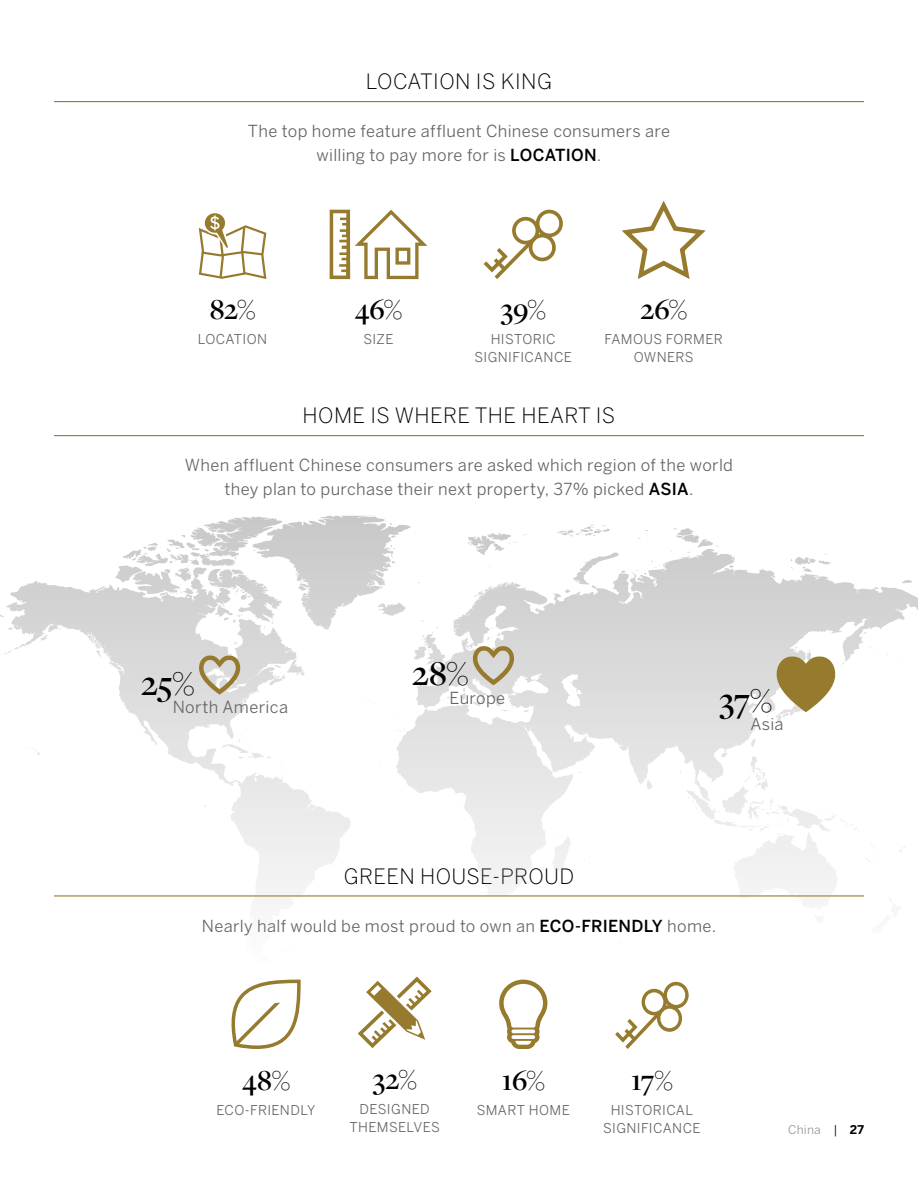
<style>
.page{position:relative;width:918px;height:1188px;background:#fff}
.page>*{position:absolute;margin:0;border:0;box-sizing:border-box;transform-origin:0 0}
.t1{font:600 36px "Freight Disp Pro";color:#000}
.t2{font:600 30px "Freight Disp Pro";letter-spacing:-.01em;color:#000}
.t3{font:300 21px "Benton Sans";letter-spacing:.02em;color:#000}
.t4{font:16.5px/24px "Benton Sans";letter-spacing:.02em;color:#636466;text-align:center}
.t5{font:13.5px/18px "Benton Sans";letter-spacing:.025em;color:#636466;text-align:center}
.t6{font:12px "Benton Sans";letter-spacing:.02em;color:#939598}
.s1{font-weight:500;color:#000}
.s2{color:#000}
.s3{font-weight:700;color:#000}
</style>
<div class="page">
<hr style="left:54px;top:435px;width:810px;height:1px;background:#967a2d">
<svg style="left:0;top:516px;width:918px;height:381px"></svg>
<svg style="left:199px;top:656px;width:41px;height:39px;background:#c8bfa6"></svg>
<svg style="left:473px;top:646px;width:41px;height:39px;background:#c5bba2"></svg>
<svg style="left:777px;top:657px;width:58px;height:55px"></svg>
<svg style="left:615px;top:982px;width:74px;height:67px"></svg>
<svg style="left:358px;top:977px;width:74px;height:71px"></svg>
<svg style="left:231px;top:980px;width:70px;height:69px"></svg>
<hr style="left:54px;top:101px;width:810px;height:1px;background:#967a2d">
<svg style="left:484px;top:210px;width:79px;height:69px"></svg>
<svg style="left:622px;top:200px;width:84px;height:79px"></svg>
<svg style="left:355px;top:210px;width:72px;height:69px"></svg>
<div style="left:330px;top:210px;width:20px;height:69px;background:#967a2d"></div>
<svg style="left:333px;top:213px;width:14px;height:63px"></svg>
<svg style="left:199px;top:213px;width:67px;height:66px"></svg>
<svg style="left:499px;top:980px;width:48px;height:69px"></svg>
<p class="t3" style="left:366px;top:69px;width:188px">LOCATION IS KING</p>
<p class="t4" style="left:248px;top:119px;width:424px">The top home feature affluent Chinese consumers are willing to pay more for is <span class="s1">LOCATION</span>.</p>
<h2 class="t2" style="left:210px;top:289px;width:47px">82%</h2>
<p class="t5" style="left:198px;top:330px;width:71px">LOCATION</p>
<h2 class="t2" style="left:355px;top:289px;width:49px">46%</h2>
<h2 class="t2" style="left:501px;top:289px;width:47px">39%</h2>
<h2 class="t2" style="left:640px;top:289px;width:48px">26%</h2>
<p class="t5" style="left:364px;top:330px;width:31px">SIZE</p>
<p class="t5" style="left:474px;top:330px;width:99px">HISTORIC<br>SIGNIFICANCE</p>
<p class="t5" style="left:604px;top:330px;width:120px">FAMOUS FORMER<br>OWNERS</p>
<p class="t3" style="left:303px;top:403px;width:314px">HOME IS WHERE THE HEART IS</p>
<p class="t4" style="left:185px;top:453px;width:550px">When affluent Chinese consumers are asked which region of the world they plan to purchase their next property, 37% picked <span class="s1">ASIA</span>.</p>
<h1 class="t1" style="left:141px;top:659px;width:55px">25%</h1>
<p class="t4" style="left:173px;top:695px;width:117px">North America</p>
<h1 class="t1" style="left:412px;top:650px;width:57px">28%</h1>
<p class="t4" style="left:450px;top:686px;width:57px">Europe</p>
<h1 class="t1" style="left:719px;top:676px;width:54px">37%</h1>
<p class="t4" style="left:750px;top:712px;width:35px">Asia</p>
<p class="t3" style="left:344px;top:864px;width:232px">GREEN HOUSE-PROUD</p>
<p class="t4" style="left:202px;top:913px;width:516px">Nearly half would be most proud to own an <span class="s1">ECO-FRIENDLY</span> home.</p>
<h2 class="t2" style="left:242px;top:1060px;width:49px">48%</h2>
<p class="t5" style="left:217px;top:1101px;width:101px">ECO-FRIENDLY</p>
<h2 class="t2" style="left:373px;top:1059px;width:45px">32%</h2>
<p class="t5" style="left:349px;top:1100px;width:92px">DESIGNED<br>THEMSELVES</p>
<h2 class="t2" style="left:502px;top:1060px;width:44px">16%</h2>
<p class="t5" style="left:477px;top:1101px;width:95px">SMART HOME</p>
<h2 class="t2" style="left:631px;top:1060px;width:43px">17%</h2>
<p class="t5" style="left:603px;top:1101px;width:99px">HISTORICAL<br>SIGNIFICANCE</p>
<p class="t6" style="left:788px;top:1123px;width:77px">China <span class="s2">|</span> <span class="s3">27</span></p>
</div>
